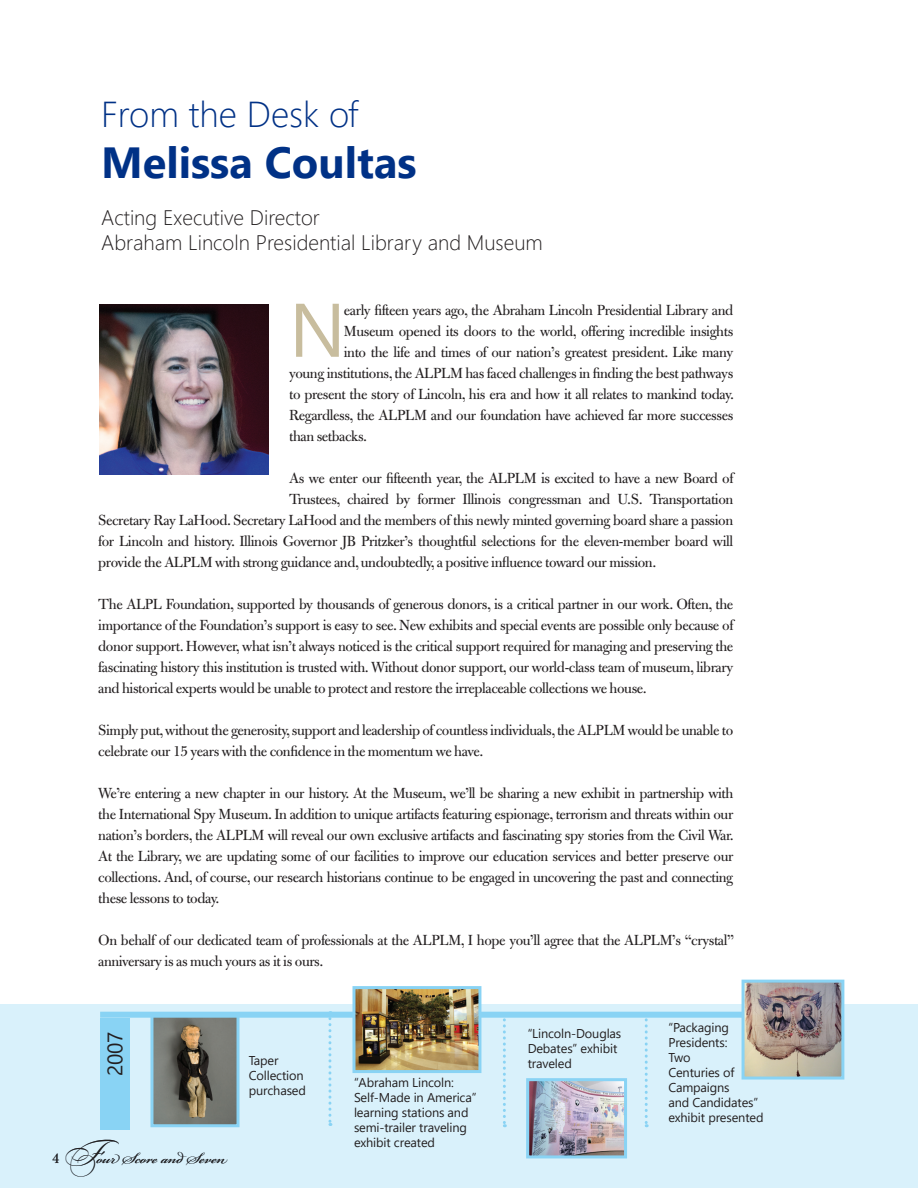
<style>
.page{position:relative;width:918px;height:1188px;background:#fff}
.page>*{position:absolute;margin:0;border:0;box-sizing:border-box;transform-origin:0 0}
._03_Drop_Cap_Copy_co{font:75.75px "Segoe UI";color:#c8bd9e}
.Script_Head_Script{font:700 43.5px "Segoe UI";color:#003186}
.Script_Head_Script-2{font:300 36px "Segoe UI";color:#003186}
.t1{font:24px "Bickham Script Pro";color:#231f20}
.Script_Head_Script-3{font:300 21px/25.2px "Segoe UI";color:#231f20}
.Captions{font:21px "Segoe UI";color:#231f20}
._04_Body_Copy{font:15.75px/21px "Bulmer MT Std";letter-spacing:-.025em;color:#231f20;text-align:justify}
._03_Drop_Cap_Copy_co-2{font:15.75px "Bulmer MT Std";letter-spacing:-.025em;color:#231f20}
.Captions-2{font:12.75px/15px "Segoe UI";letter-spacing:-.01em;color:#231f20}
.s1{font-family:"Bulmer MT Std";font-size:15px}
.s2{font-family:"Bickham Script MM Sw Caps"}
</style>
<div class="page">
<div style="left:0;top:1004px;width:918px;height:184px;background:#d9f1fb"></div>
<img style="left:99px;top:305px;width:170px;height:169px">
<svg style="left:328px;top:1011px;width:3px;height:115px"></svg>
<img style="left:154px;top:1018px;width:82px;height:105px">
<div style="left:150px;top:1014px;width:90px;height:113px;border:3px solid #89d3f4"></div>
<div style="left:100px;top:1012px;width:707px;height:6px;background:#89d3f4"></div>
<div style="left:100px;top:1018px;width:29px;height:112px;background:#89d3f4"></div>
<svg style="left:503px;top:1017px;width:3px;height:110px"></svg>
<img style="left:356px;top:990px;width:121px;height:79px">
<div style="left:352px;top:986px;width:129px;height:87px;border:3px solid #89d3f4"></div>
<svg style="left:645px;top:1017px;width:3px;height:110px"></svg>
<img style="left:746px;top:984px;width:94px;height:92px">
<div style="left:742px;top:980px;width:102px;height:100px;border:3px solid #89d3f4"></div>
<img style="left:530px;top:1082px;width:93px;height:72px">
<div style="left:526px;top:1078px;width:101px;height:80px;border:3px solid #89d3f4"></div>
<p class="Script_Head_Script-2" style="left:101px;top:81px;width:258px">From the Desk of</p>
<p class="Script_Head_Script" style="left:101px;top:122px;width:317px">Melissa Coultas</p>
<p class="Script_Head_Script-3" style="left:101px;top:203px;width:443px">Acting Executive Director<br>Abraham Lincoln Presidential Library and Museum</p>
<p class="_03_Drop_Cap_Copy_co" style="left:289px;top:258px;width:58px">N</p>
<p class="_03_Drop_Cap_Copy_co-2" style="left:344px;top:301px;width:391px">early fifteen years ago, the Abraham Lincoln Presidential Library and</p>
<p class="_03_Drop_Cap_Copy_co-2" style="left:344px;top:322px;width:391px">Museum opened its doors to the world, offering incredible insights</p>
<p class="_03_Drop_Cap_Copy_co-2" style="left:344px;top:343px;width:391px">into the life and times of our nation’s greatest president. Like many</p>
<p class="_03_Drop_Cap_Copy_co-2" style="left:289px;top:364px;width:446px">young institutions, the ALPLM has faced challenges in finding the best pathways</p>
<p class="_03_Drop_Cap_Copy_co-2" style="left:289px;top:385px;width:446px">to present the story of Lincoln, his era and how it all relates to mankind today.</p>
<p class="_03_Drop_Cap_Copy_co-2" style="left:289px;top:406px;width:446px">Regardless, the ALPLM and our foundation have achieved far more successes</p>
<p class="_03_Drop_Cap_Copy_co-2" style="left:289px;top:427px;width:80px">than setbacks.</p>
<p class="_04_Body_Copy" style="left:289px;top:468px;width:448px">As we enter our fifteenth year, the ALPLM is excited to have a new Board of</p>
<p class="_04_Body_Copy" style="left:289px;top:489px;width:446px">Trustees, chaired by former Illinois congressman and U.S. Transportation</p>
<p class="_04_Body_Copy" style="left:98px;top:510px;width:637px">Secretary Ray LaHood. Secretary LaHood and the members of this newly minted governing board share a passion</p>
<p class="_04_Body_Copy" style="left:98px;top:531px;width:637px">for Lincoln and history. Illinois Governor JB Pritzker’s thoughtful selections for the eleven-member board will</p>
<p class="_04_Body_Copy" style="left:98px;top:552px;width:560px">provide the ALPLM with strong guidance and, undoubtedly, a positive influence toward our mission.</p>
<p class="_04_Body_Copy" style="left:98px;top:594px;width:638px">The ALPL Foundation, supported by thousands of generous donors, is a critical partner in our work. Often, the importance of the Foundation’s support is easy to see. New exhibits and special events are possible only because of donor support. However, what isn’t always noticed is the critical support required for managing and preserving the fascinating history this institution is trusted with. Without donor support, our world-class team of museum, library and historical experts would be unable to protect and restore the irreplaceable collections we house.</p>
<p class="_04_Body_Copy" style="left:98px;top:720px;width:636px">Simply put, without the generosity, support and leadership ofcountless individuals, the ALPLM would be unable to celebrate our 15 years with the confidence in the momentum we have.</p>
<p class="_04_Body_Copy" style="left:98px;top:783px;width:637px">We’re entering a new chapter in our history. At the Museum, we’ll be sharing a new exhibit in partnership with the International Spy Museum. In addition to unique artifacts featuring espionage, terrorism and threats within our nation’s borders, the ALPLM will reveal our own exclusive artifacts and fascinating spy stories from the Civil War.<br>At the Library, we are updating some of our facilities to improve our education services and better preserve our collections. And, of course, our research historians continue to be engaged in uncovering the past and connecting these lessons to today.</p>
<p class="_04_Body_Copy" style="left:98px;top:930px;width:637px">On behalf of our dedicated team of professionals at the ALPLM, I hope you’ll agree that the ALPLM’s “crystal” anniversary is as much yours as it is ours.</p>
<p class="Captions" style="left:95px;top:1076px;width:46px;rotate:-90deg">2007</p>
<p class="t1" style="left:52px;top:1140px;width:177px"><span class="s1">4</span> <span class="s2">F</span>our Score and Seven</p>
<p class="Captions-2" style="left:249px;top:1052px;width:59px">Taper<br>Collection purchased</p>
<p class="Captions-2" style="left:354px;top:1074px;width:124px">“Abraham Lincoln:<br>Self-Made in America” learning stations and semi-trailer traveling exhibit created</p>
<p class="Captions-2" style="left:528px;top:1025px;width:95px">“Lincoln-Douglas<br>Debates” exhibit traveled</p>
<p class="Captions-2" style="left:668px;top:1019px;width:97px">“Packaging<br>Presidents:<br>Two<br>Centuries of<br>Campaigns<br>and Candidates” exhibit presented</p>
</div>
